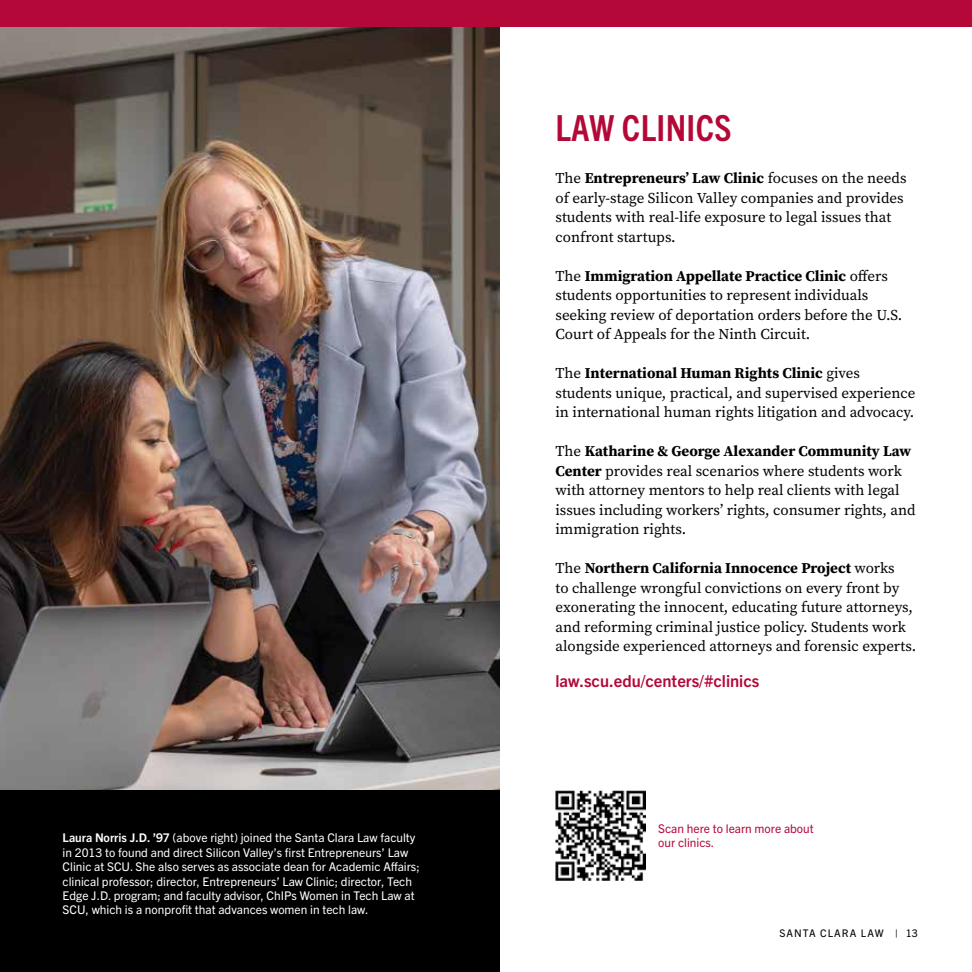
<style>
.page{position:relative;width:972px;height:972px;background:#fff}
.page>*{position:absolute;margin:0;border:0;box-sizing:border-box;transform-origin:0 0}
.t1{font:700 condensed 36px "Trade Gothic Next LT Pro";letter-spacing:.01em;color:#b30838}
.t2{font:700 16.5px "Trade Gothic Next LT Pro";color:#b30838}
.t3{font:15px/19.5px "Source Serif Pro";color:#000}
.t4{font:12px/14.4px "Trade Gothic Next LT Pro";color:#fff}
.t5{font:12px/14.4px "Trade Gothic Next LT Pro";color:#b30838}
.t6{font:10.5px "Trade Gothic Next LT Pro";letter-spacing:.1em;color:#000}
.s1{font-weight:700}
</style>
<div class="page">
<img style="left:0;top:27px;width:500px;height:764px">
<div style="left:0;top:791px;width:500px;height:181px;background:#000"></div>
<div style="left:0;top:0;width:972px;height:27px;background:#b30838"></div>
<img style="left:555px;top:791px;width:90px;height:90px">
<p class="t4" style="left:63px;top:830px;width:359px"><span class="s1">Laura Norris J.D. ’97</span> (above right) joined the Santa Clara Law faculty in 2013 to found and direct Silicon Valley’s first Entrepreneurs’ Law Clinic at SCU. She also serves as associate dean for Academic Affairs; clinical professor; director, Entrepreneurs’ Law Clinic; director, Tech Edge J.D. program; and faculty advisor, ChIPs Women in Tech Law at SCU, which is a nonprofit that advances women in tech law.</p>
<h1 class="t1" style="left:555px;top:103px;width:178px">LAW CLINICS</h1>
<p class="t3" style="left:555px;top:169px;width:353px">The <span class="s1">Entrepreneurs’ Law Clinic</span> focuses on the needs of early-stage Silicon Valley companies and provides students with real-life exposure to legal issues that confront startups.</p>
<p class="t3" style="left:555px;top:266px;width:348px">The <span class="s1">Immigration Appellate Practice Clinic</span> offers students opportunities to represent individuals seeking review of deportation orders before the U.S.<br>Court of Appeals for the Ninth Circuit.</p>
<p class="t3" style="left:555px;top:364px;width:362px">The <span class="s1">International Human Rights Clinic</span> gives students unique, practical, and supervised experience in international human rights litigation and advocacy.</p>
<p class="t3" style="left:555px;top:442px;width:362px">The <span class="s1">Katharine &amp; George Alexander Community Law Center</span> provides real scenarios where students work with attorney mentors to help real clients with legal issues including workers’ rights, consumer rights, and immigration rights.</p>
<p class="t3" style="left:555px;top:559px;width:362px">The <span class="s1">Northern California Innocence Project</span> works<br>to challenge wrongful convictions on every front by exonerating the innocent, educating future attorneys, and reforming criminal justice policy. Students work alongside experienced attorneys and forensic experts.</p>
<p class="t2" style="left:555px;top:670px;width:205px">law.scu.edu/centers/#clinics</p>
<p class="t5" style="left:658px;top:820px;width:157px">Scan here to learn more about our clinics.</p>
<p class="t6" style="left:780px;top:926px;width:140px">SANTA CLARA LAW | 13</p>
</div>
